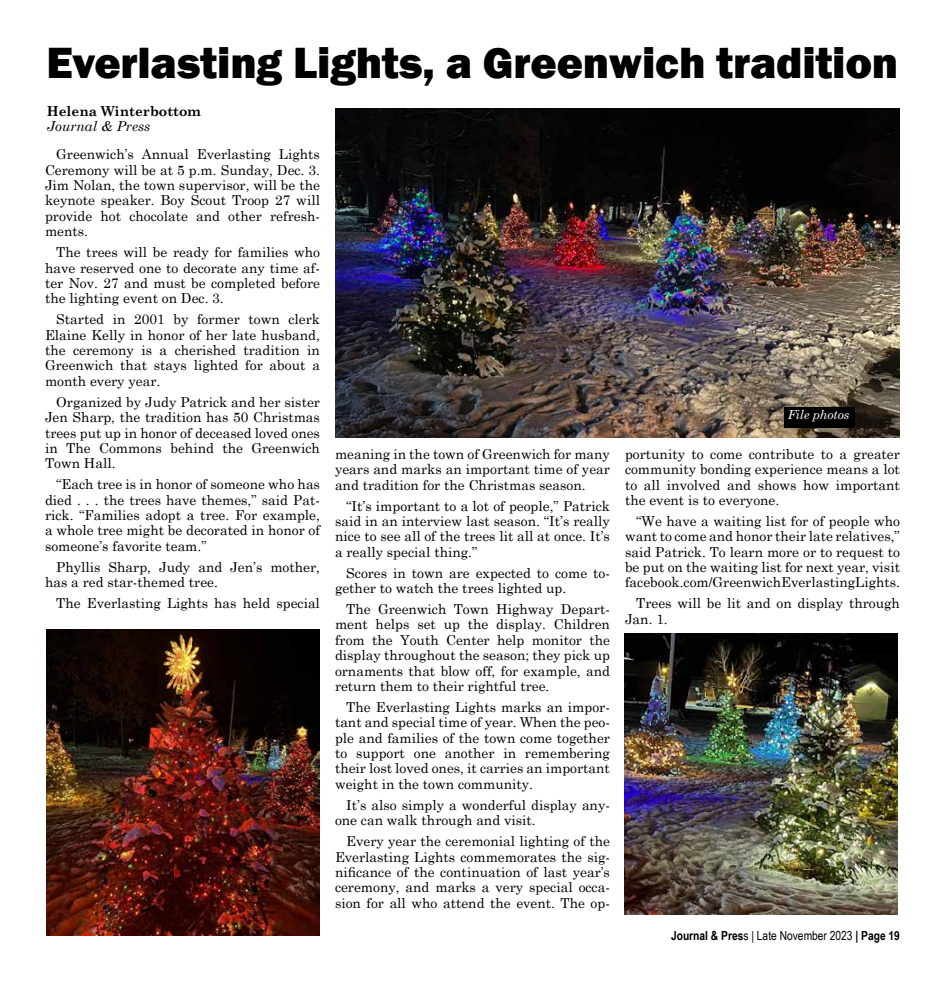
<style>
.page{position:relative;width:945px;height:990px;background:#fff}
.page>*{position:absolute;margin:0;border:0;box-sizing:border-box;transform-origin:0 0}
.t1{font:800 45px "Franklin Gothic";letter-spacing:-.005em;color:#000}
.t2{font:13.75px/15.4px "Century Schoolbook";color:#000;text-align:justify}
.t3{font:700 13.75px "Century Schoolbook";color:#000}
.t4{font:italic 13.75px "Century Schoolbook";color:#000}
.t5{font:700 12.5px "Arial Narrow";color:#000}
.t6{font:italic 12.5px "Century Schoolbook";letter-spacing:-.01em;color:#fff}
.s1{font-weight:400}
</style>
<div class="page">
<img style="left:335px;top:108px;width:565px;height:329px">
<img style="left:625px;top:634px;width:273px;height:281px">
<img style="left:47px;top:630px;width:273px;height:306px">
<div style="left:785px;top:407px;width:70px;height:21px;background:#000"></div>
<h1 class="t1" style="left:46px;top:34px;width:853px">Everlasting Lights, a Greenwich tradition</h1>
<p class="t3" style="left:47px;top:101px;width:155px">Helena Winterbottom</p>
<p class="t4" style="left:47px;top:116px;width:105px">Journal &amp; Press</p>
<p class="t2" style="left:45px;top:145px;width:277px;text-indent:11px">Greenwich’s Annual Everlasting Lights Ceremony will be at 5 p.m. Sunday, Dec. 3.<br>Jim Nolan, the town supervisor, will be the keynote speaker. Boy Scout Troop 27 will provide hot chocolate and other refresh&shy;ments.</p>
<p class="t2" style="left:45px;top:243px;width:277px;text-indent:11px">The trees will be ready for families who have reserved one to decorate any time af&shy;ter Nov. 27 and must be completed before the lighting event on Dec. 3.</p>
<p class="t2" style="left:45px;top:310px;width:277px;text-indent:11px">Started in 2001 by former town clerk Elaine Kelly in honor of her late husband, the ceremony is a cherished tradition in Greenwich that stays lighted for about a month every year.</p>
<p class="t2" style="left:45px;top:393px;width:277px;text-indent:11px">Organized by Judy Patrick and her sister Jen Sharp, the tradition has 50 Christmas trees put up in honor of deceased loved ones in The Commons behind the Greenwich Town Hall.</p>
<p class="t2" style="left:45px;top:475px;width:277px;text-indent:11px">“Each tree is in honor of someone who has died . . . the trees have themes,” said Pat&shy;rick. “Families adopt a tree. For example, a whole tree might be decorated in honor of someone’s favorite team.”</p>
<p class="t2" style="left:45px;top:558px;width:277px;text-indent:11px">Phyllis Sharp, Judy and Jen’s mother, has a red star-themed tree.</p>
<p class="t2" style="left:56px;top:594px;width:265px">The Everlasting Lights has held special</p>
<p class="t2" style="left:335px;top:445px;width:277px">meaning in the town of Greenwich for many years and marks an important time of year and tradition for the Christmas season.</p>
<p class="t2" style="left:335px;top:497px;width:277px;text-indent:11px">“It’s important to a lot of people,” Patrick said in an interview last season. “It’s really nice to see all of the trees lit all at once. It’s a really special thing.”</p>
<p class="t2" style="left:335px;top:564px;width:277px;text-indent:11px">Scores in town are expected to come to&shy;gether to watch the trees lighted up.</p>
<p class="t2" style="left:335px;top:600px;width:277px;text-indent:11px">The Greenwich Town Highway Depart&shy;ment helps set up the display. Children from the Youth Center help monitor the display throughout the season; they pick up ornaments that blow off, for example, and return them to their rightful tree.</p>
<p class="t2" style="left:335px;top:698px;width:277px;text-indent:11px">The Everlasting Lights marks an impor&shy;tant and special time of year. When the peo&shy;ple and families of the town come together to support one another in remembering their lost loved ones, it carries an important weight in the town community.</p>
<p class="t2" style="left:335px;top:796px;width:277px;text-indent:11px">It’s also simply a wonderful display any&shy;one can walk through and visit.</p>
<p class="t2" style="left:335px;top:832px;width:277px;text-indent:11px">Every year the ceremonial lighting of the Everlasting Lights commemorates the sig&shy;nificance of the continuation of last year’s ceremony, and marks a very special occa&shy;sion for all who attend the event. The op-</p>
<p class="t6" style="left:788px;top:405px;width:63px">File photos</p>
<p class="t2" style="left:625px;top:445px;width:276px">portunity to come contribute to a greater community bonding experience means a lot to all involved and shows how important the event is to everyone.</p>
<p class="t2" style="left:625px;top:512px;width:277px;text-indent:11px">“We have a waiting list for of people who want to come and honor their late relatives,” said Patrick. To learn more or to request to be put on the waiting list for next year, visit facebook.com/GreenwichEverlastingLights.</p>
<p class="t2" style="left:625px;top:595px;width:277px;text-indent:11px">Trees will be lit and on display through<br>Jan. 1.</p>
<p class="t5" style="left:671px;top:926px;width:230px">Journal &amp; Pres<span class="s1">s | Late November 2023</span> | Page 19</p>
</div>
